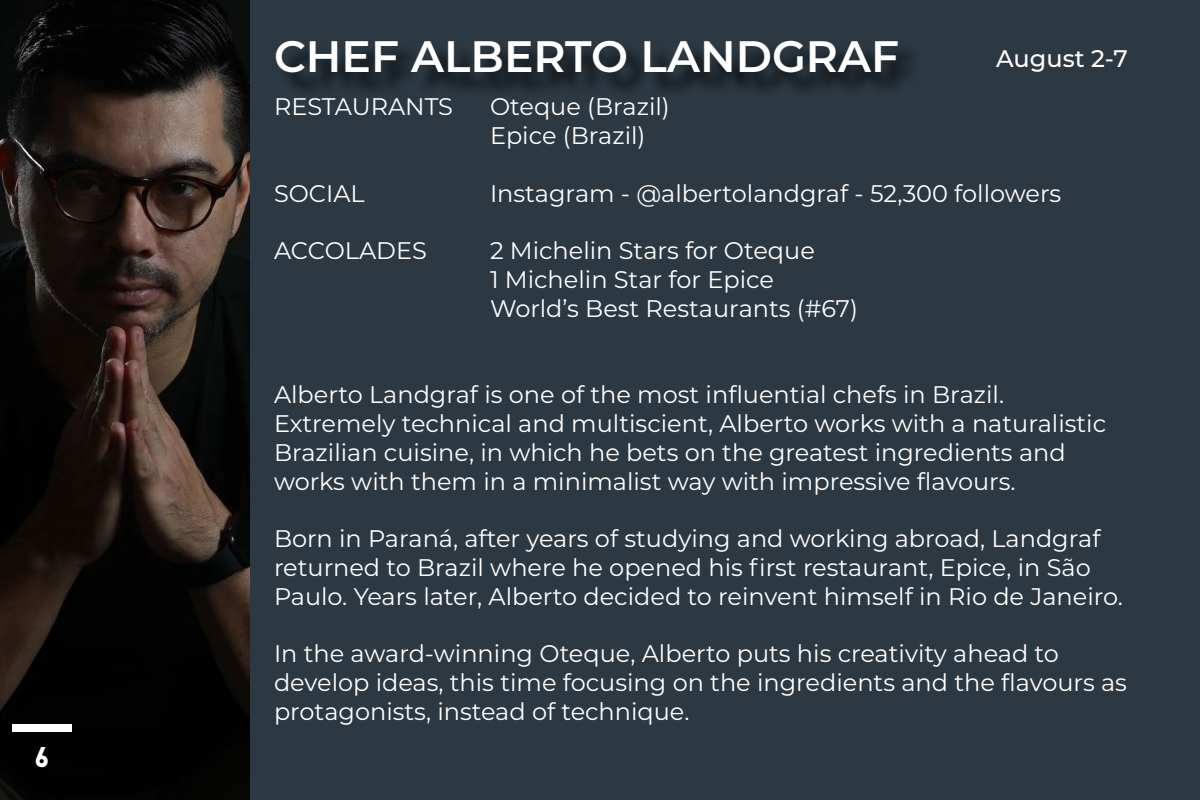
<style>
.page{position:relative;width:1200px;height:800px;background:#fff}
.page>*{position:absolute;margin:0;border:0;box-sizing:border-box;transform-origin:0 0}
.t1{font:600 44px "Montserrat";color:#fff}
.t2{font:900 28px "Lovelo";color:#fff}
.t3{font:24px/28.8px "Montserrat";color:#fff}
.t4{font:500 24px "Montserrat";color:#fff}
</style>
<div class="page">
<div style="left:160px;top:0;width:1040px;height:800px;background:#2c3842"></div>
<img style="left:0;top:0;width:250px;height:800px">
<div style="left:279px;top:44px;width:643px;height:54px;background:#000;opacity:.75"></div>
<div style="left:12px;top:724px;width:60px;height:8px;background:#fff"></div>
<p class="t2" style="left:35px;top:739px;width:16px">6</p>
<h1 class="t1" style="left:274px;top:25px;width:627px">CHEF ALBERTO LANDGRAF</h1>
<p class="t4" style="left:996px;top:42px;width:133px">August 2-7</p>
<p class="t3" style="left:274px;top:91px;width:181px">RESTAURANTS</p>
<p class="t3" style="left:490px;top:91px;width:181px">Oteque (Brazil)<br>Epice (Brazil)</p>
<p class="t3" style="left:274px;top:178px;width:92px">SOCIAL</p>
<p class="t3" style="left:490px;top:178px;width:573px">Instagram - @albertolandgraf - 52,300 followers</p>
<p class="t3" style="left:274px;top:235px;width:154px">ACCOLADES</p>
<p class="t3" style="left:490px;top:235px;width:369px">2 Michelin Stars for Oteque<br>1 Michelin Star for Epice<br>World’s Best Restaurants (#67)</p>
<p class="t3" style="left:274px;top:379px;width:834px">Alberto Landgraf is one of the most influential chefs in Brazil.<br>Extremely technical and multiscient, Alberto works with a naturalistic Brazilian cuisine, in which he bets on the greatest ingredients and works with them in a minimalist way with impressive flavours.</p>
<p class="t3" style="left:274px;top:523px;width:850px">Born in Paraná, after years of studying and working abroad, Landgraf returned to Brazil where he opened his first restaurant, Epice, in São<br>Paulo. Years later, Alberto decided to reinvent himself in Rio de Janeiro.</p>
<p class="t3" style="left:274px;top:639px;width:855px">In the award-winning Oteque, Alberto puts his creativity ahead to develop ideas, this time focusing on the ingredients and the flavours as protagonists, instead of technique.</p>
</div>
